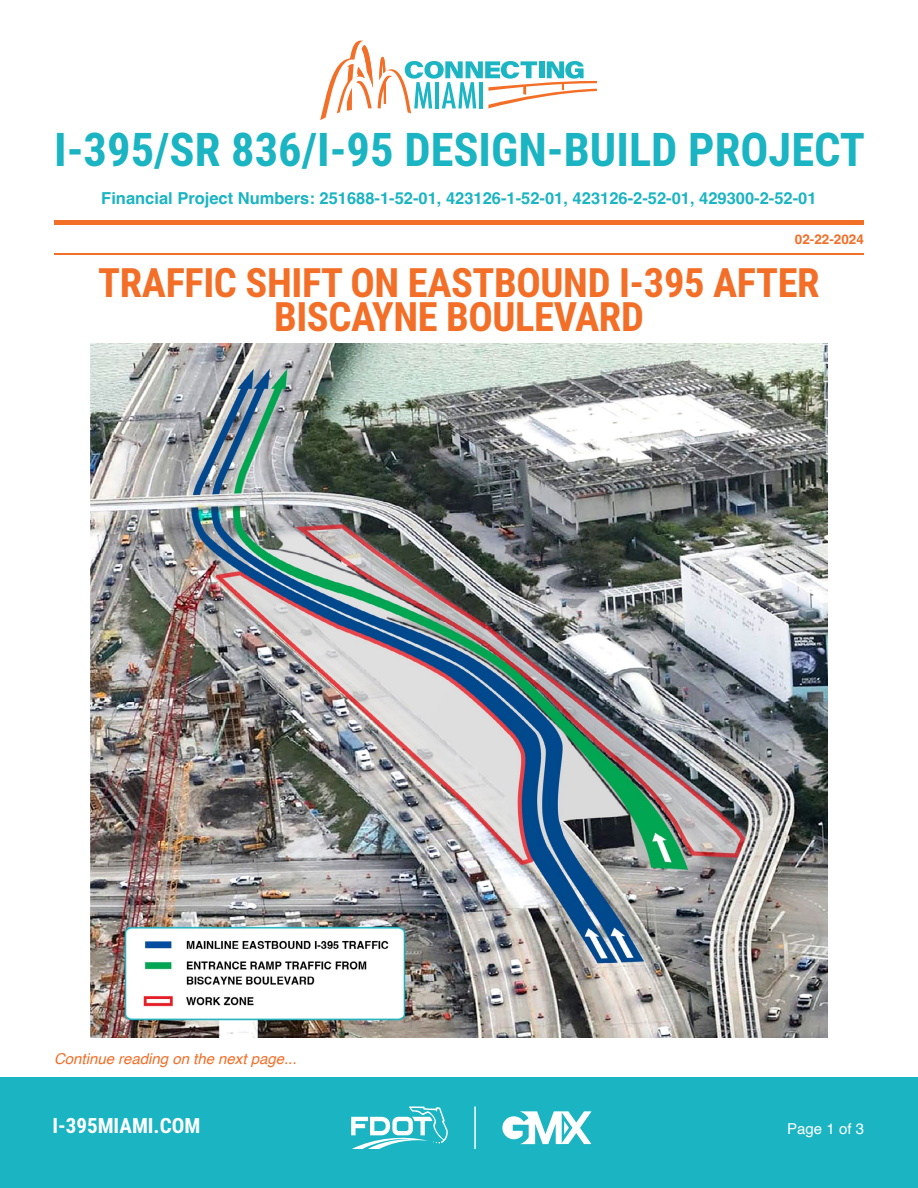
<style>
.page{position:relative;width:918px;height:1188px;background:#fff}
.page>*{position:absolute;margin:0;border:0;box-sizing:border-box;transform-origin:0 0}
.t1{font:700 46.5px "Roboto Condensed";color:#1ab4c3}
.t2{font:700 40.5px/34.5px "Roboto Condensed";letter-spacing:-.01em;color:#f36e27;text-align:center}
.t3{font:700 21px "Roboto Condensed";color:#fff}
.t4{font:700 16.5px "Helvetica";color:#1ab4c3}
.t5{font:italic 15px "Helvetica";color:#f36e27}
.t6{font:15px "Helvetica";color:#fff}
.t7{font:700 13.5px "Helvetica";color:#f36e27}
</style>
<div class="page">
<div style="left:0;top:1077px;width:918px;height:111px;background:#1ab4c3"></div>
<svg style="left:502px;top:1111px;width:90px;height:33px"></svg>
<svg style="left:351px;top:1106px;width:97px;height:43px"></svg>
<hr style="left:474px;top:1106px;width:2px;height:43px;background:#fff">
<svg style="left:320px;top:41px;width:277px;height:79px"></svg>
<hr style="left:54px;top:220px;width:810px;height:4px;background:#f36e27">
<hr style="left:54px;top:253px;width:810px;height:1px;background:#f36e27">
<img style="left:91px;top:344px;width:736px;height:693px">
<h1 class="t1" style="left:54px;top:117px;width:813px">I-395/SR 836/I-95 DESIGN-BUILD PROJECT</h1>
<p class="t4" style="left:101px;top:188px;width:717px">Financial Project Numbers: 251688-1-52-01, 423126-1-52-01, 423126-2-52-01, 429300-2-52-01</p>
<p class="t7" style="left:795px;top:231px;width:71px">02-22-2024</p>
<h2 class="t2" style="left:98px;top:264px;width:723px">TRAFFIC SHIFT ON EASTBOUND I-395 AFTER<br>BISCAYNE BOULEVARD</h2>
<p class="t5" style="left:54px;top:1047px;width:244px">Continue reading on the next page...</p>
<p class="t3" style="left:52px;top:1111px;width:149px">I-395MIAMI.COM</p>
<p class="t6" style="left:787px;top:1117px;width:78px">Page 1 of 3</p>
</div>
